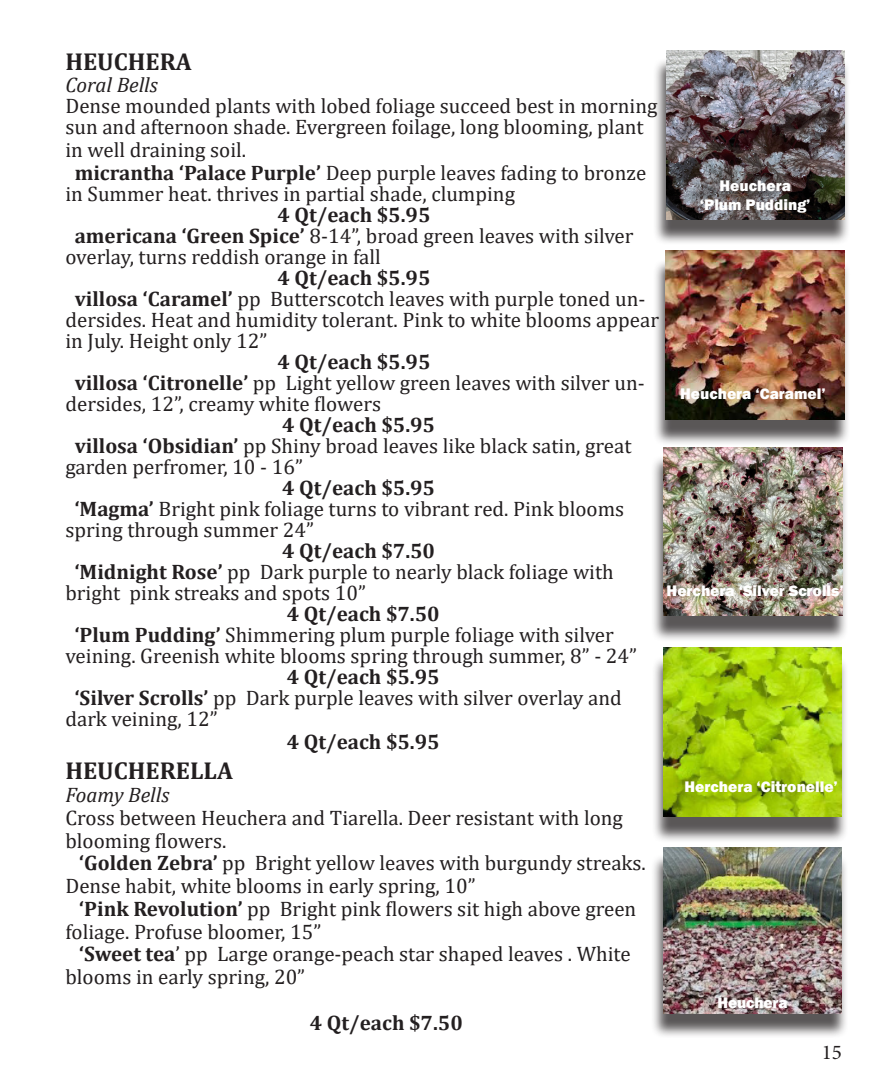
<style>
.page{position:relative;width:882px;height:1071px;background:#fff}
.page>*{position:absolute;margin:0;border:0;box-sizing:border-box;transform-origin:0 0}
.t1{font:700 24.5px "Cambria";color:#231f20}
.t2{font:21px/21px "Cambria";color:#231f20}
.t3{font:700 21px "Cambria";color:#231f20}
.t4{font:italic 21px "Cambria";color:#231f20}
.t5{font:21px "Minion Pro";color:#231f20}
.t6{font:800 15.75px "Franklin Gothic";color:#fff}
.t7{font:700 15.75px "Candara";color:#fff}
.s1{font-weight:700}
</style>
<div class="page">
<div style="left:653px;top:58px;width:198px;height:188px;background:#231f20;opacity:.75"></div>
<img style="left:666px;top:50px;width:179px;height:169px">
<div style="left:653px;top:258px;width:198px;height:188px;background:#231f20;opacity:.75"></div>
<img style="left:666px;top:251px;width:178px;height:169px">
<div style="left:651px;top:454px;width:198px;height:188px;background:#231f20;opacity:.75"></div>
<img style="left:664px;top:447px;width:178px;height:169px">
<div style="left:651px;top:655px;width:198px;height:188px;background:#231f20;opacity:.75"></div>
<img style="left:663px;top:648px;width:179px;height:169px">
<div style="left:651px;top:853px;width:198px;height:185px;background:#231f20;opacity:.75"></div>
<img style="left:663px;top:847px;width:179px;height:166px">
<p class="t1" style="left:65px;top:44px;width:128px">HEUCHERA</p>
<p class="t4" style="left:65px;top:70px;width:94px">Coral Bells</p>
<p class="t2" style="left:65px;top:95px;width:594px;line-height:21.9px">Dense mounded plants with lobed foliage succeed best in morning sun and afternoon shade. Evergreen foilage, long blooming, plant in well draining soil.</p>
<p class="t2" style="left:65px;top:162px;width:582px;text-indent:9px"><span class="s1">micrantha ‘Palace Purple’</span> Deep purple leaves fading to bronze in Summer heat. thrives in partial shade, clumping</p>
<p class="t3" style="left:278px;top:200px;width:154px">4 Qt/each $5.95</p>
<p class="t2" style="left:65px;top:225px;width:570px;text-indent:9px"><span class="s1">americana ‘Green Spice’</span> 8-14”, broad green leaves with silver overlay, turns reddish orange in fall</p>
<p class="t3" style="left:278px;top:263px;width:154px">4 Qt/each $5.95</p>
<p class="t2" style="left:65px;top:288px;width:595px;text-indent:9px"><span class="s1">villosa ‘Caramel’</span> pp Butterscotch leaves with purple toned un&shy;dersides. Heat and humidity tolerant. Pink to white blooms appear in July. Height only 12”</p>
<p class="t3" style="left:278px;top:347px;width:154px">4 Qt/each $5.95</p>
<p class="t2" style="left:65px;top:372px;width:581px;text-indent:9px"><span class="s1">villosa ‘Citronelle’</span> pp Light yellow green leaves with silver un&shy;dersides, 12”, creamy white flowers</p>
<p class="t3" style="left:282px;top:410px;width:154px">4 Qt/each $5.95</p>
<p class="t2" style="left:65px;top:435px;width:568px;text-indent:9px"><span class="s1">villosa ‘Obsidian’</span> pp Shiny broad leaves like black satin, great garden perfromer, 10 - 16”</p>
<p class="t3" style="left:282px;top:473px;width:154px">4 Qt/each $5.95</p>
<p class="t2" style="left:65px;top:498px;width:560px;text-indent:9px"><span class="s1">‘Magma’</span> Bright pink foliage turns to vibrant red. Pink blooms spring through summer 24”</p>
<p class="t3" style="left:282px;top:536px;width:154px">4 Qt/each $7.50</p>
<p class="t2" style="left:65px;top:561px;width:550px;text-indent:9px"><span class="s1">‘Midnight Rose’</span> pp Dark purple to nearly black foliage with bright pink streaks and spots 10”</p>
<p class="t3" style="left:287px;top:599px;width:154px">4 Qt/each $7.50</p>
<p class="t2" style="left:65px;top:624px;width:573px;text-indent:9px"><span class="s1">‘Plum Pudding’</span> Shimmering plum purple foliage with silver veining. Greenish white blooms spring through summer, 8” - 24”</p>
<p class="t3" style="left:287px;top:662px;width:154px">4 Qt/each $5.95</p>
<p class="t2" style="left:65px;top:687px;width:558px;text-indent:9px"><span class="s1">‘Silver Scrolls’</span> pp Dark purple leaves with silver overlay and dark veining, 12”</p>
<p class="t3" style="left:287px;top:727px;width:154px">4 Qt/each $5.95</p>
<p class="t1" style="left:65px;top:754px;width:169px">HEUCHERELLA</p>
<p class="t4" style="left:65px;top:780px;width:106px">Foamy Bells</p>
<p class="t2" style="left:65px;top:806px;width:559px;line-height:22.8px">Cross between Heuchera and Tiarella. Deer resistant with long blooming flowers.</p>
<p class="t2" style="left:65px;top:852px;width:582px;line-height:22.8px;text-indent:14px"><span class="s1">‘Golden Zebra’</span> pp Bright yellow leaves with burgundy streaks.<br>Dense habit, white blooms in early spring, 10”</p>
<p class="t2" style="left:65px;top:897px;width:572px;line-height:22.8px;text-indent:14px"><span class="s1">‘Pink Revolution’</span> pp Bright pink flowers sit high above green foliage. Profuse bloomer, 15”</p>
<p class="t2" style="left:65px;top:943px;width:567px;line-height:22.8px;text-indent:14px"><span class="s1">‘Sweet tea</span>’ pp Large orange-peach star shaped leaves . White blooms in early spring, 20”</p>
<p class="t3" style="left:310px;top:1008px;width:154px">4 Qt/each $7.50</p>
<p class="t6" style="left:720px;top:175px;width:73px">Heuchera</p>
<p class="t6" style="left:700px;top:194px;width:112px">‘Plum Pudding’</p>
<p class="t7" style="left:714px;top:383px;width:84px">HYPERICUM</p>
<p class="t6" style="left:680px;top:383px;width:147px">Heuchera ‘Caramel’</p>
<p class="t6" style="left:667px;top:581px;width:179px">Herchera ‘Silver Scrolls’</p>
<p class="t6" style="left:684px;top:777px;width:155px">Herchera ‘Citronelle’</p>
<p class="t6" style="left:717px;top:993px;width:72px">Heuchera</p>
<p class="t5" style="left:822px;top:1038px;width:22px">15</p>
</div>
